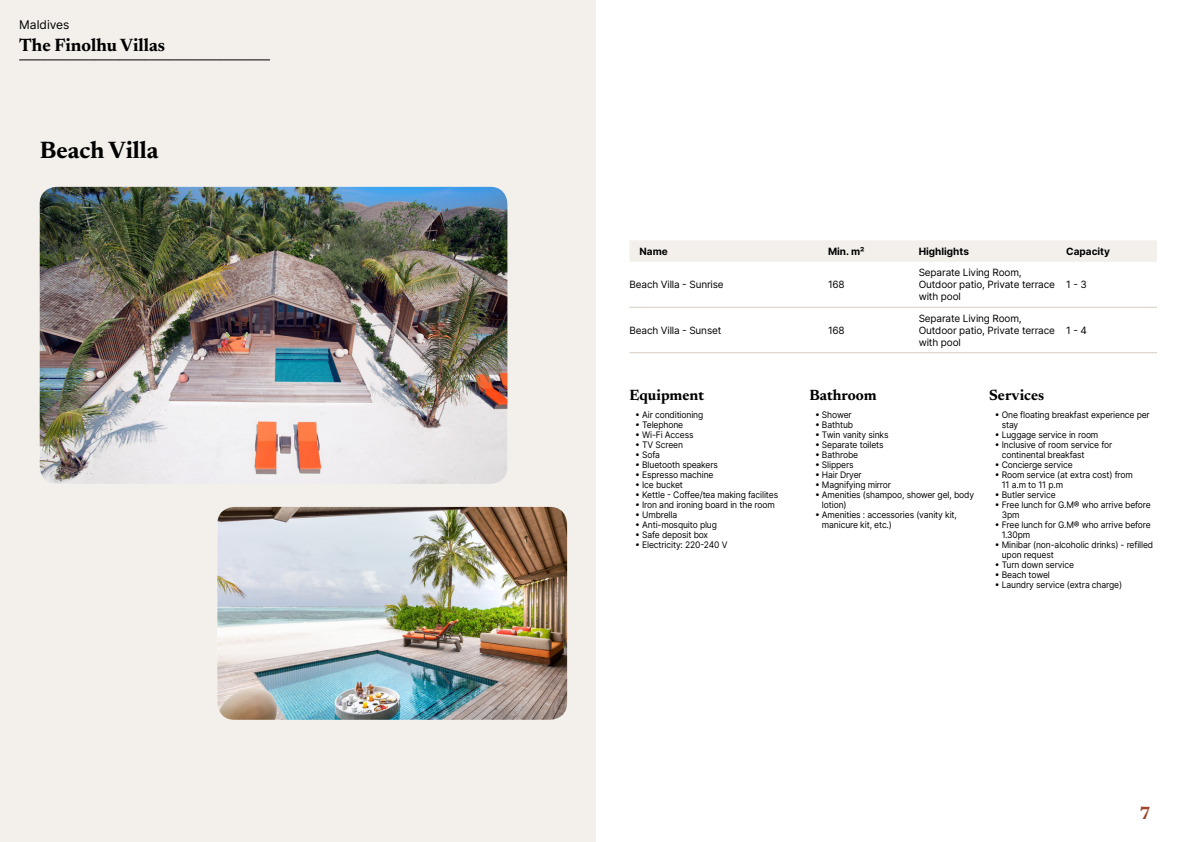
<style>
.page{position:relative;width:1191px;height:842px;background:#fff}
.page>*{position:absolute;margin:0;border:0;box-sizing:border-box;transform-origin:0 0}
.t1{font:700 24px "Newsreader 24 pt";color:#000}
.t2{font:700 18px "Newsreader 24 pt";color:#000}
.t3{font:700 18px "Newsreader 24 pt";color:#9d432c}
.t4{font:700 15px "Newsreader 24 pt";color:#000}
.t5{font:12px "Inter";color:#000}
.t6{font:10px/12px "Inter";letter-spacing:-.015em;color:#000}
.t7{font:700 10px "Inter";color:#000}
.t8{font:9px/10px "Inter";letter-spacing:-.015em;color:#000;scale:.95 1}
</style>
<div class="page">
<div style="left:0;top:0;width:595px;height:842px;background:#f3f0ec"></div>
<img style="left:40px;top:187px;width:467px;height:297px">
<img style="left:217px;top:507px;width:350px;height:213px">
<svg style="left:20px;top:60px;width:250px;height:1px"></svg>
<div style="left:630px;top:240px;width:527px;height:22px;background:#f3f0ec"></div>
<hr style="left:629px;top:307px;width:199px;height:1px;background:#d7cdc1">
<hr style="left:828px;top:307px;width:90px;height:1px;background:#d7cdc1">
<hr style="left:918px;top:307px;width:148px;height:1px;background:#d7cdc1">
<hr style="left:1066px;top:307px;width:91px;height:1px;background:#d7cdc1">
<hr style="left:629px;top:352px;width:199px;height:1px;background:#d7cdc1">
<hr style="left:828px;top:352px;width:90px;height:1px;background:#d7cdc1">
<hr style="left:918px;top:352px;width:148px;height:1px;background:#d7cdc1">
<hr style="left:1066px;top:352px;width:91px;height:1px;background:#d7cdc1">
<h3 class="t5" style="left:19px;top:15px;width:52px">Maldives</h3>
<h2 class="t2" style="left:19px;top:32px;width:147px">The Finolhu Villas</h2>
<h1 class="t1" style="left:40px;top:133px;width:120px">Beach Villa</h1>
<p class="t7" style="left:639px;top:244px;width:30px">Name</p>
<p class="t7" style="left:828px;top:244px;width:38px">Min. m²</p>
<p class="t7" style="left:918px;top:244px;width:52px">Highlights</p>
<p class="t7" style="left:1066px;top:244px;width:45px">Capacity</p>
<p class="t6" style="left:629px;top:278px;width:96px">Beach Villa - Sunrise</p>
<p class="t6" style="left:828px;top:278px;width:18px">168</p>
<p class="t6" style="left:918px;top:266px;width:138px">Separate Living Room,<br>Outdoor patio, Private terrace with pool</p>
<p class="t6" style="left:1066px;top:278px;width:22px">1 - 3</p>
<p class="t6" style="left:629px;top:324px;width:93px">Beach Villa - Sunset</p>
<p class="t6" style="left:828px;top:324px;width:18px">168</p>
<p class="t6" style="left:918px;top:312px;width:138px">Separate Living Room,<br>Outdoor patio, Private terrace with pool</p>
<p class="t6" style="left:1066px;top:324px;width:22px">1 - 4</p>
<h3 class="t4" style="left:629px;top:384px;width:76px">Equipment</h3>
<p class="t8" style="left:635px;top:410px;width:73px">• Air conditioning</p>
<p class="t8" style="left:635px;top:420px;width:52px">• Telephone</p>
<p class="t8" style="left:635px;top:430px;width:63px">• Wi-Fi Access</p>
<p class="t8" style="left:635px;top:440px;width:52px">• TV Screen</p>
<p class="t8" style="left:635px;top:450px;width:28px">• Sofa</p>
<p class="t8" style="left:635px;top:460px;width:89px">• Bluetooth speakers</p>
<p class="t8" style="left:635px;top:470px;width:84px">• Espresso machine</p>
<p class="t8" style="left:635px;top:480px;width:52px">• Ice bucket</p>
<p class="t8" style="left:635px;top:490px;width:152px">• Kettle - Coffee/tea making facilites</p>
<p class="t8" style="left:635px;top:500px;width:148px">• Iron and ironing board in the room</p>
<p class="t8" style="left:635px;top:510px;width:46px">• Umbrella</p>
<p class="t8" style="left:635px;top:520px;width:88px">• Anti-mosquito plug</p>
<p class="t8" style="left:635px;top:530px;width:78px">• Safe deposit box</p>
<p class="t8" style="left:635px;top:540px;width:99px">• Electricity: 220-240 V</p>
<h3 class="t4" style="left:809px;top:384px;width:69px">Bathroom</h3>
<p class="t8" style="left:815px;top:410px;width:40px">• Shower</p>
<p class="t8" style="left:815px;top:420px;width:42px">• Bathtub</p>
<p class="t8" style="left:815px;top:430px;width:79px">• Twin vanity sinks</p>
<p class="t8" style="left:815px;top:440px;width:74px">• Separate toilets</p>
<p class="t8" style="left:815px;top:450px;width:47px">• Bathrobe</p>
<p class="t8" style="left:815px;top:460px;width:42px">• Slippers</p>
<p class="t8" style="left:815px;top:470px;width:51px">• Hair Dryer</p>
<p class="t8" style="left:815px;top:480px;width:82px">• Magnifying mirror</p>
<p class="t8" style="left:822px;top:490px;width:162px;text-indent:-7px">• Amenities (shampoo, shower gel, body lotion)</p>
<p class="t8" style="left:822px;top:510px;width:144px;text-indent:-7px">• Amenities : accessories (vanity kit, manicure kit, etc.)</p>
<h3 class="t4" style="left:989px;top:384px;width:57px">Services</h3>
<p class="t8" style="left:1001px;top:410px;width:157px;text-indent:-7px">• One floating breakfast experience per stay</p>
<p class="t8" style="left:994px;top:430px;width:111px">• Luggage service in room</p>
<p class="t8" style="left:1001px;top:440px;width:118px;text-indent:-7px">• Inclusive of room service for continental breakfast</p>
<p class="t8" style="left:994px;top:460px;width:84px">• Concierge service</p>
<p class="t8" style="left:1001px;top:470px;width:140px;text-indent:-7px">• Room service (at extra cost) from<br>11 a.m to 11 p.m</p>
<p class="t8" style="left:994px;top:490px;width:66px">• Butler service</p>
<p class="t8" style="left:1001px;top:500px;width:158px;text-indent:-7px">• Free lunch for G.M® who arrive before<br>3pm</p>
<p class="t8" style="left:1001px;top:520px;width:158px;text-indent:-7px">• Free lunch for G.M® who arrive before<br>1.30pm</p>
<p class="t8" style="left:1001px;top:540px;width:161px;text-indent:-7px">• Minibar (non-alcoholic drinks) - refilled upon request</p>
<p class="t8" style="left:994px;top:560px;width:85px">• Turn down service</p>
<p class="t8" style="left:994px;top:570px;width:59px">• Beach towel</p>
<p class="t8" style="left:994px;top:580px;width:136px">• Laundry service (extra charge)</p>
<h2 class="t3" style="left:1139px;top:800px;width:13px">7</h2>
</div>
